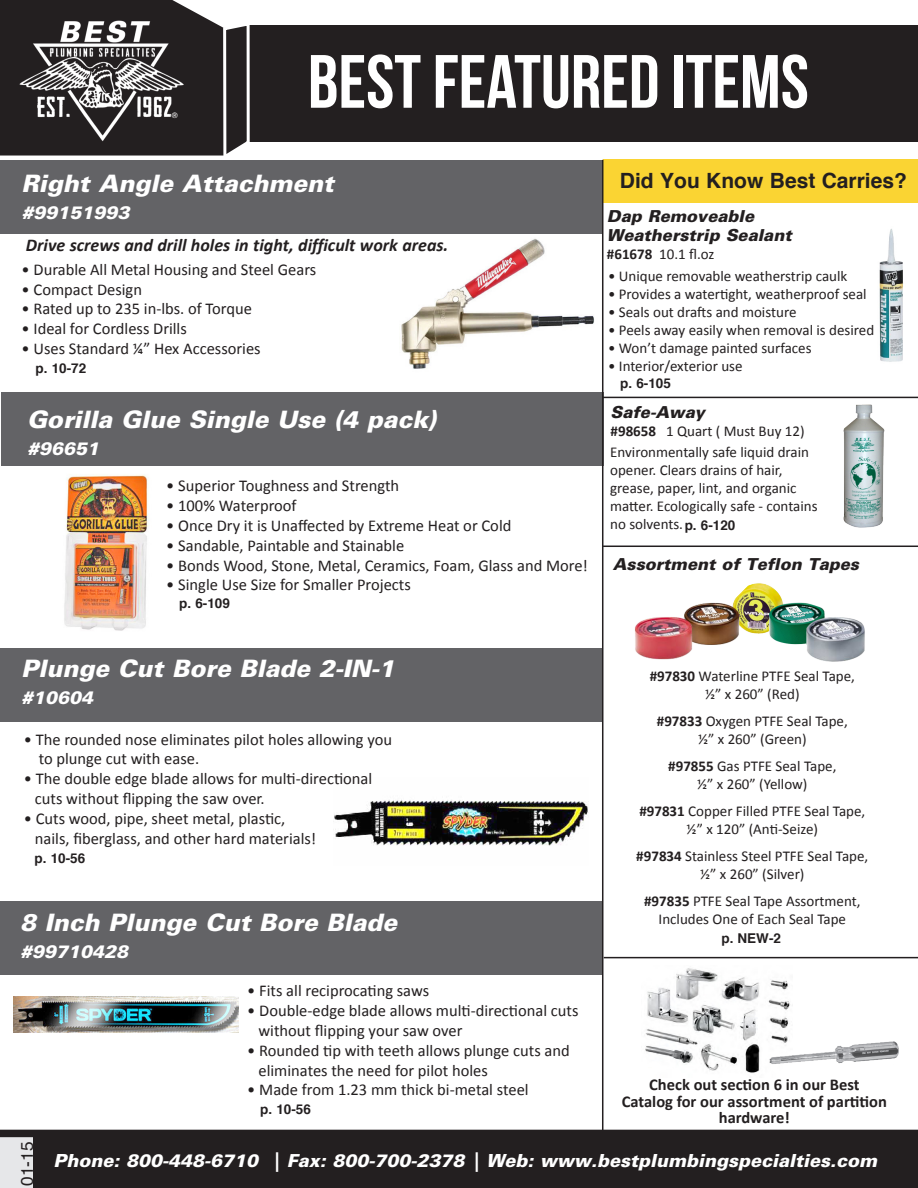
<style>
.page{position:relative;width:918px;height:1188px;background:#fff}
.page>*{position:absolute;margin:0;border:0;box-sizing:border-box;transform-origin:0 0}
.t1{font:75.3px "Bebas Neue";color:#fff}
.t2{font:italic 900 24px "Univers LT";color:#fff}
.t3{font:700 21px "Helvetica";color:#231f20}
.t4{font:italic 900 18px "Univers LT Std";color:#fff}
.t5{font:italic 700 18px "Calibri";color:#231f20}
.t6{font:italic 900 18px "Univers LT";color:#fff}
.t7{font:17.25px "Helvetica";color:#231f20}
.t8{font:16.5px "Calibri";color:#231f20}
.t9{font:700 16.5px/16.5px "Calibri";color:#231f20;text-align:center}
.t10{font:italic 900 16.5px "Univers LT";color:#231f20}
.t11{font:15px/18px "Calibri";color:#231f20}
.t12{font:700 13.5px "Helvetica";color:#231f20}
.t13{font:7.5px "Helvetica Neue";color:#fff}
.s1{font-weight:700}
</style>
<div class="page">
<img style="left:334px;top:800px;width:254px;height:46px">
<img style="left:879px;top:229px;width:25px;height:133px">
<div style="left:1px;top:160px;width:602px;height:74px;background:#636366"></div>
<div style="left:1px;top:393px;width:603px;height:73px;background:#636366"></div>
<div style="left:0;top:648px;width:603px;height:74px;background:#636366"></div>
<div style="left:0;top:901px;width:602px;height:74px;background:#636366"></div>
<div style="left:1px;top:1136px;width:602px;height:52px;background:#e6e7e9"></div>
<div style="left:33px;top:1136px;width:885px;height:52px;background:#231f20"></div>
<div style="left:0;top:1130px;width:918px;height:7px;background:#231f20"></div>
<div style="left:603px;top:160px;width:315px;height:43px;background:#fad433"></div>
<hr style="left:602px;top:160px;width:1px;height:978px;background:#231f20">
<div style="left:248px;top:25px;width:670px;height:116px;background:#231f20"></div>
<svg style="left:0;top:0;width:251px;height:162px"></svg>
<hr style="left:603px;top:546px;width:315px;height:1px;background:#231f20">
<hr style="left:603px;top:397px;width:315px;height:1px;background:#231f20">
<hr style="left:604px;top:957px;width:314px;height:1px;background:#231f20">
<img style="left:635px;top:583px;width:230px;height:79px">
<img style="left:645px;top:968px;width:145px;height:105px">
<img style="left:770px;top:1041px;width:129px;height:24px">
<img style="left:401px;top:239px;width:193px;height:130px">
<img style="left:64px;top:474px;width:85px;height:157px">
<img style="left:14px;top:996px;width:224px;height:36px">
<img style="left:843px;top:404px;width:42px;height:124px">
<p class="t13" style="left:172px;top:110px;width:7px">®</p>
<p class="t1" style="left:308px;top:40px;width:502px">BESTFEATURED ITEMS</p>
<p class="t2" style="left:22px;top:168px;width:314px">Right Angle Attachment</p>
<p class="t6" style="left:22px;top:201px;width:110px">#99151993</p>
<p class="t5" style="left:26px;top:234px;width:424px">Drive screws and drill holes in tight, difficult work areas.</p>
<p class="t8" style="left:22px;top:259px;width:296px">• Durable All Metal Housing and Steel Gears</p>
<p class="t8" style="left:22px;top:279px;width:122px">• Compact Design</p>
<p class="t8" style="left:22px;top:299px;width:232px">• Rated up to 235 in-lbs. of Torque</p>
<p class="t8" style="left:22px;top:318px;width:167px">• Ideal for Cordless Drills</p>
<p class="t8" style="left:22px;top:338px;width:241px">• Uses Standard ¼” Hex Accessories</p>
<p class="t12" style="left:36px;top:358px;width:52px">p. 10-72</p>
<p class="t2" style="left:27px;top:404px;width:411px">Gorilla Glue Single Use (4 pack)</p>
<p class="t6" style="left:27px;top:437px;width:74px">#96651</p>
<p class="t8" style="left:166px;top:476px;width:234px">• Superior Toughness and Strength</p>
<p class="t8" style="left:166px;top:495px;width:132px">• 100% Waterproof</p>
<p class="t8" style="left:166px;top:515px;width:347px">• Once Dry it is Unaffected by Extreme Heat or Cold</p>
<p class="t8" style="left:166px;top:535px;width:239px">• Sandable, Paintable and Stainable</p>
<p class="t8" style="left:166px;top:555px;width:423px">• Bonds Wood, Stone, Metal, Ceramics, Foam, Glass and More!</p>
<p class="t8" style="left:166px;top:575px;width:246px">• Single Use Size for Smaller Projects</p>
<p class="t12" style="left:179px;top:592px;width:52px">p. 6-109</p>
<p class="t2" style="left:21px;top:654px;width:375px">Plunge Cut Bore Blade 2-IN-1</p>
<p class="t6" style="left:21px;top:687px;width:74px">#10604</p>
<p class="t8" style="left:24px;top:729px;width:370px">• The rounded nose eliminates pilot holes allowing you</p>
<p class="t8" style="left:39px;top:749px;width:162px">to plunge cut with ease.</p>
<p class="t8" style="left:24px;top:768px;width:350px">• The double edge blade allows for multi-directional</p>
<p class="t8" style="left:35px;top:788px;width:231px">cuts without flipping the saw over.</p>
<p class="t8" style="left:24px;top:808px;width:263px">• Cuts wood, pipe, sheet metal, plastic,</p>
<p class="t8" style="left:35px;top:828px;width:283px">nails, fiberglass, and other hard materials!</p>
<p class="t12" style="left:35px;top:847px;width:52px">p. 10-56</p>
<p class="t2" style="left:20px;top:907px;width:379px">8 Inch Plunge Cut Bore Blade</p>
<p class="t6" style="left:20px;top:940px;width:110px">#99710428</p>
<p class="t8" style="left:247px;top:980px;width:183px">• Fits all reciprocating saws</p>
<p class="t8" style="left:247px;top:1000px;width:333px">• Double-edge blade allows multi-directional cuts</p>
<p class="t8" style="left:259px;top:1020px;width:206px">without flipping your saw over</p>
<p class="t8" style="left:247px;top:1040px;width:324px">• Rounded tip with teeth allows plunge cuts and</p>
<p class="t8" style="left:259px;top:1060px;width:231px">eliminates the need for pilot holes</p>
<p class="t8" style="left:247px;top:1079px;width:283px">• Made from 1.23 mm thick bi-metal steel</p>
<p class="t12" style="left:260px;top:1099px;width:52px">p. 10-56</p>
<p class="t3" style="left:620px;top:164px;width:289px">Did You Know Best Carries?</p>
<p class="t10" style="left:607px;top:205px;width:149px">Dap Removeable</p>
<p class="t10" style="left:607px;top:225px;width:186px">Weatherstrip Sealant</p>
<p class="t11" style="left:607px;top:245px;width:109px"><span class="s1">#61678</span> 10.1 fl.oz</p>
<p class="t11" style="left:608px;top:267px;width:241px">• Unique removable weatherstrip caulk</p>
<p class="t11" style="left:608px;top:285px;width:260px">• Provides a watertight, weatherproof seal</p>
<p class="t11" style="left:608px;top:303px;width:190px">• Seals out drafts and moisture</p>
<p class="t11" style="left:608px;top:321px;width:268px">• Peels away easily when removal is desired</p>
<p class="t11" style="left:608px;top:339px;width:205px">• Won’t damage painted surfaces</p>
<p class="t11" style="left:608px;top:357px;width:136px">• Interior/exterior use</p>
<p class="t12" style="left:620px;top:372px;width:52px">p. 6-105</p>
<p class="t10" style="left:611px;top:402px;width:96px">Safe-Away</p>
<p class="t11" style="left:611px;top:422px;width:196px"><span class="s1">#98658</span> 1 Quart ( Must Buy 12)</p>
<p class="t11" style="left:610px;top:443px;width:209px">Environmentally safe liquid drain opener. Clears drains of hair, grease, paper, lint, and organic matter. Ecologically safe - contains no solvents.</p>
<p class="t12" style="left:685px;top:514px;width:52px">p. 6-120</p>
<p class="t10" style="left:613px;top:554px;width:248px">Assortment of Teflon Tapes</p>
<p class="t11" style="left:650px;top:667px;width:207px"><span class="s1">#97830</span> Waterline PTFE Seal Tape,</p>
<p class="t11" style="left:705px;top:685px;width:96px">½” x 260” (Red)</p>
<p class="t11" style="left:657px;top:712px;width:192px"><span class="s1">#97833</span> Oxygen PTFE Seal Tape,</p>
<p class="t11" style="left:698px;top:730px;width:110px">½” x 260” (Green)</p>
<p class="t11" style="left:668px;top:757px;width:170px"><span class="s1">#97855</span> Gas PTFE Seal Tape,</p>
<p class="t11" style="left:697px;top:775px;width:112px">½” x 260” (Yellow)</p>
<p class="t11" style="left:639px;top:802px;width:227px"><span class="s1">#97831</span> Copper Filled PTFE Seal Tape,</p>
<p class="t11" style="left:687px;top:820px;width:133px">½” x 120” (Anti-Seize)</p>
<p class="t11" style="left:636px;top:847px;width:234px"><span class="s1">#97834</span> Stainless Steel PTFE Seal Tape,</p>
<p class="t11" style="left:700px;top:865px;width:106px">½” x 260” (Silver)</p>
<p class="t11" style="left:644px;top:892px;width:218px"><span class="s1">#97835</span> PTFE Seal Tape Assortment,</p>
<p class="t11" style="left:659px;top:910px;width:189px">Includes One of Each Seal Tape</p>
<p class="t12" style="left:721px;top:927px;width:61px">p. NEW-2</p>
<p class="t9" style="left:622px;top:1076px;width:267px">Check out section 6 in our Best<br>Catalog for our assortment of partition hardware!</p>
<p class="t7" style="left:14px;top:1186px;width:46px;rotate:-90deg">01-15</p>
<p class="t4" style="left:54px;top:1149px;width:825px">Phone: 800-448-6710 | Fax: 800-700-2378 | Web: www.bestplumbingspecialties.com</p>
</div>
